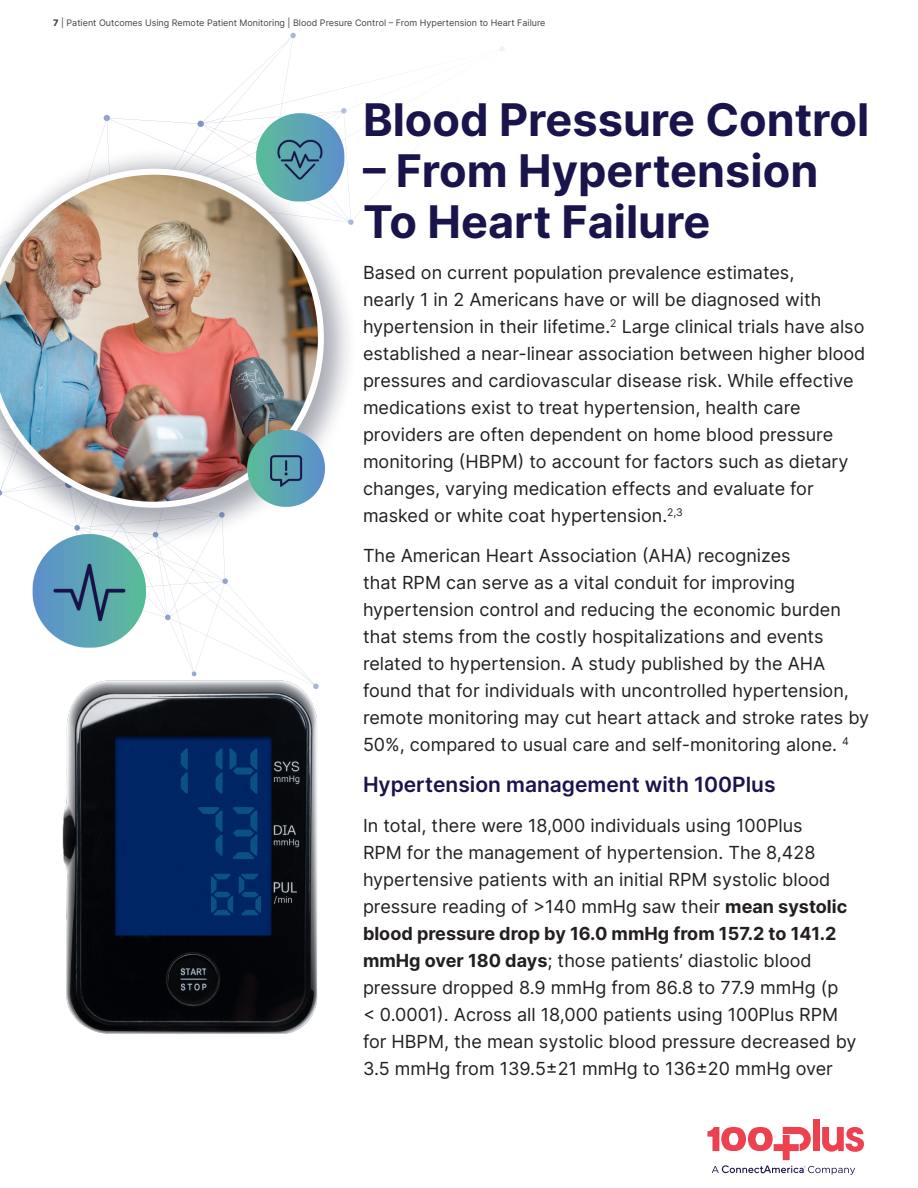
<style>
.page{position:relative;width:918px;height:1188px;background:#fff}
.page>*{position:absolute;margin:0;border:0;box-sizing:border-box;transform-origin:0 0}
.Paragraph{font:700 45px/51px "Inter";color:#1a144c}
.Paragraph-2{font:600 21px "Inter";color:#1a144c}
.Paragraph-3{font:18px/27px "Inter";color:#231f20}
.t1{font:9px "Inter";color:#434343}
.s1{font-weight:800}
.s2{font-weight:700}
</style>
<div class="page">
<div style="left:0;top:147px;width:358px;height:399px;background:#0b122c;opacity:.35"></div>
<img style="left:0;top:169px;width:324px;height:277px">
<img style="left:0;top:446px;width:244px;height:216px">
<img style="left:199px;top:56px;width:196px;height:201px">
<img style="left:213px;top:399px;width:117px;height:120px">
<img style="left:62px;top:662px;width:257px;height:372px">
<div style="left:813px;top:1120px;width:7px;height:31px;background:#ee414f"></div>
<svg style="left:707px;top:1127px;width:157px;height:48px"></svg>
<p class="t1" style="left:53px;top:16px;width:494px"><span class="s1">7</span> | Patient Outcomes Using Remote Patient Monitoring | Blood Presure Control – From Hypertension to Heart Failure</p>
<p class="Paragraph" style="left:363px;top:93px;width:508px">Blood Pressure Control</p>
<p class="Paragraph" style="left:363px;top:144px;width:457px">– From Hypertension<br>To Heart Failure</p>
<p class="Paragraph-3" style="left:363px;top:258px;width:504px">Based on current population prevalence estimates,<br>nearly 1 in 2 Americans have or will be diagnosed with hypertension in their lifetime.<sup>2</sup> Large clinical trials have also established a near-linear association between higher blood pressures and cardiovascular disease risk. While effective medications exist to treat hypertension, health care providers are often dependent on home blood pressure monitoring (HBPM) to account for factors such as dietary changes, varying medication effects and evaluate for masked or white coat hypertension.<sup>2,3</sup></p>
<p class="Paragraph-3" style="left:363px;top:542px;width:508px">The American Heart Association (AHA) recognizes<br>that RPM can serve as a vital conduit for improving hypertension control and reducing the economic burden that stems from the costly hospitalizations and events related to hypertension. A study published by the AHA found that for individuals with uncontrolled hypertension, remote monitoring may cut heart attack and stroke rates by 50%, compared to usual care and self-monitoring alone. <sup>4</sup></p>
<p class="Paragraph-2" style="left:363px;top:769px;width:414px">Hypertension management with 100Plus</p>
<p class="Paragraph-3" style="left:363px;top:812px;width:495px">In total, there were 18,000 individuals using 100Plus<br>RPM for the management of hypertension. The 8,428 hypertensive patients with an initial RPM systolic blood pressure reading of &gt;140 mmHg saw their <span class="s2">mean systolic blood pressure drop by 16.0 mmHg from 157.2 to 141.2 mmHg over 180 days</span>; those patients’ diastolic blood pressure dropped 8.9 mmHg from 86.8 to 77.9 mmHg (p<br>&lt; 0.0001). Across all 18,000 patients using 100Plus RPM for HBPM, the mean systolic blood pressure decreased by 3.5 mmHg from 139.5±21 mmHg to 136±20 mmHg over</p>
</div>
